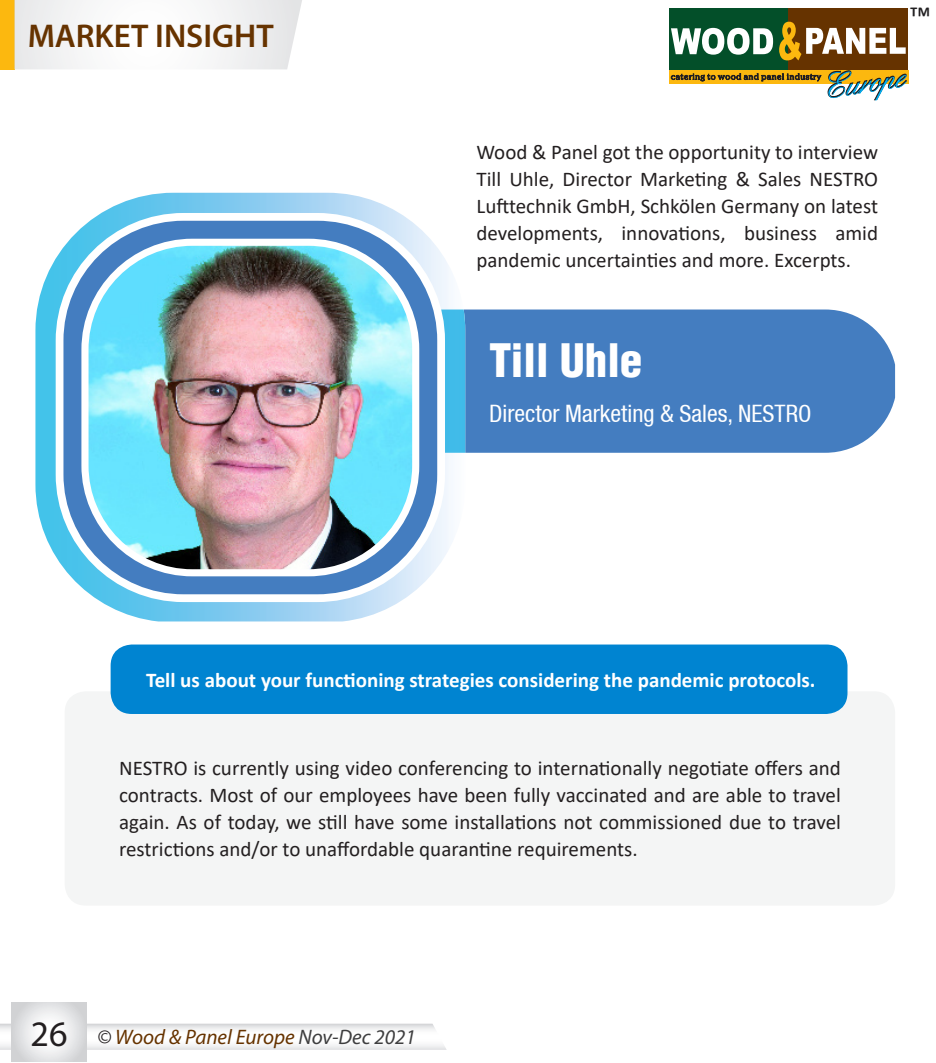
<style>
.page{position:relative;width:936px;height:1063px;background:#fff}
.page>*{position:absolute;margin:0;border:0;box-sizing:border-box;transform-origin:0 0}
.Paragraph_Style_3{font:900 condensed 45px "Helvetica LT";color:#fff}
.Paragraph_Style_3-2{font:36px "Myriad Pro";color:#231f20}
.t1{font:600 33px "Myriad Pro";color:#630}
.t2{font:31.05px "Calibri";color:#211f21}
.Paragraph_Style_3-3{font:condensed 24px "Helvetica Neue LT";color:#fff}
.Paragraph_Style_3-4{font:21px/27px "Calibri";color:#231f20;text-align:justify}
.Paragraph_Style_3-5{font:700 21px "Calibri";color:#fff}
.t3{font:italic 21px "Myriad Pro";color:#630}
.s1{color:#231f20}
.s2{color:#3e3e3f}
</style>
<div class="page">
<svg style="left:0;top:1024px;width:446px;height:26px"></svg>
<svg style="left:12px;top:1003px;width:74px;height:59px"></svg>
<div style="left:0;top:0;width:15px;height:70px;background:#fcb80f"></div>
<svg style="left:14px;top:0;width:288px;height:69px"></svg>
<div style="left:669px;top:8px;width:120px;height:64px;background:#034f29"></div>
<div style="left:788px;top:8px;width:120px;height:64px;background:#630"></div>
<svg style="left:671px;top:28px;width:102px;height:27px"></svg>
<svg style="left:779px;top:22px;width:126px;height:38px"></svg>
<div style="left:669px;top:71px;width:239px;height:13px;background:#fcb80f"></div>
<svg style="left:671px;top:73px;width:150px;height:8px"></svg>
<svg style="left:828px;top:70px;width:78px;height:31px"></svg>
<div style="left:65px;top:691px;width:830px;height:215px;background:#f4f5f5;border-radius:21px"></div>
<div style="left:111px;top:645px;width:736px;height:69px;background:#0084d1;border-radius:21px"></div>
<div style="left:465px;top:310px;width:430px;height:143px;background:#447dc0"></div>
<img style="left:35px;top:193px;width:430px;height:428px">
<div style="left:445px;top:310px;width:20px;height:143px;background:#40bbe9"></div>
<svg style="left:56px;top:213px;width:389px;height:389px"></svg>
<img style="left:81px;top:239px;width:338px;height:337px">
<p class="t1" style="left:28px;top:15px;width:247px">MARKET INSIGHT</p>
<h3 class="t2" style="left:909px;top:-5px;width:23px">™</h3>
<p class="Paragraph_Style_3-4" style="left:476px;top:138px;width:403px">Wood &amp; Panel got the opportunity to interview Till Uhle, Director Marketing &amp; Sales NESTRO Lufttechnik GmbH, Schkölen Germany on latest developments, innovations, business amid pandemic uncertainties and more. Excerpts.</p>
<p class="Paragraph_Style_3" style="left:489px;top:332px;width:154px">Till Uhle</p>
<p class="Paragraph_Style_3-3" style="left:489px;top:399px;width:324px">Director Marketing &amp; Sales, NESTRO</p>
<p class="Paragraph_Style_3-5" style="left:146px;top:665px;width:671px">Tell us about your functioning strategies considering the pandemic protocols.</p>
<p class="Paragraph_Style_3-4" style="left:119px;top:754px;width:723px">NESTRO is currently using video conferencing to internationally negotiate offers and contracts. Most of our employees have been fully vaccinated and are able to travel again. As of today, we still have some installations not commissioned due to travel restrictions and/or to unaffordable quarantine requirements.</p>
<p class="Paragraph_Style_3-2" style="left:31px;top:1011px;width:38px">26</p>
<p class="t3" style="left:97px;top:1024px;width:320px"><span class="s1">©</span> Wood &amp; Panel Europe <span class="s2">Nov-Dec 2021</span></p>
</div>
